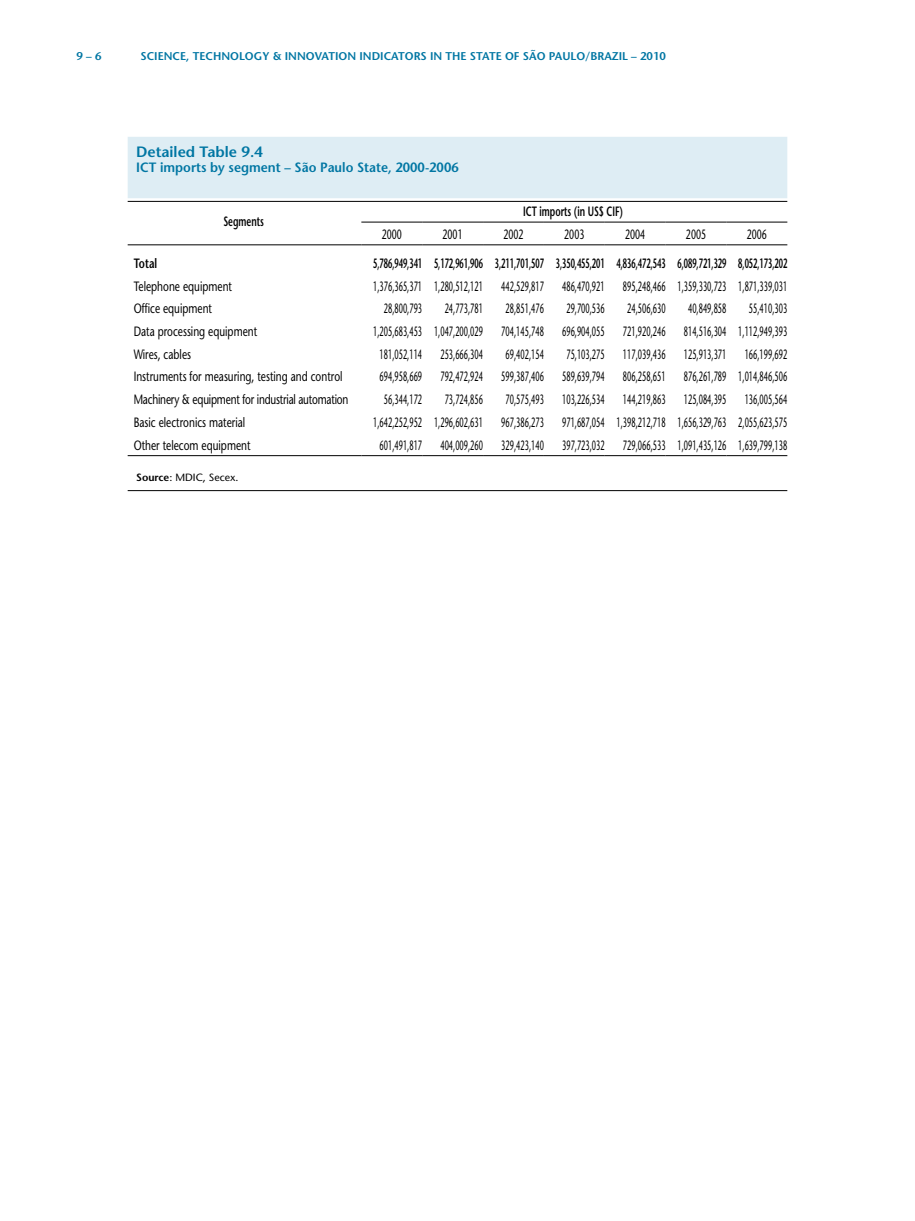
<style>
.page{position:relative;width:915px;height:1221px;background:#fff}
.page>*{position:absolute;margin:0;border:0;box-sizing:border-box;transform-origin:0 0}
.t1{font:600 15px "Stone Sans";color:#0076a3}
.t2{font:13.5px "Stone Sans";color:#000;scale:.55 1}
.t3{font:13.5px "Stone Sans";color:#000;scale:.75 1}
.t4{font:600 13.5px "Stone Sans";color:#000;scale:.55 1}
.t5{font:600 13.5px "Stone Sans";color:#0076a3;scale:.95 1}
.t6{font:13.5px "Stone Sans";letter-spacing:-.02em;color:#000;scale:.75 1}
.t7{font:600 13.5px "Stone Sans";color:#000;scale:.65 1}
.t8{font:13.5px "Stone Sans";color:#000;scale:.65 1}
.t9{font:600 13.5px "Stone Sans";color:#000;scale:.75 1}
.t10{font:600 11.25px "Stone Sans";color:#0076a3}
.t11{font:10.5px "Stone Sans";color:#000}
.s1{font-weight:600}
</style>
<div class="page">
<div style="left:128px;top:137px;width:659px;height:61px;background:#deedf4"></div>
<hr style="left:128px;top:201px;width:659px;height:1px;background:#000">
<hr style="left:128px;top:490px;width:659px;height:1px;background:#000">
<hr style="left:128px;top:244px;width:233px;height:1px;background:#000">
<hr style="left:361px;top:244px;width:61px;height:1px;background:#000">
<hr style="left:422px;top:244px;width:61px;height:1px;background:#000">
<hr style="left:483px;top:244px;width:60px;height:1px;background:#000">
<hr style="left:543px;top:244px;width:61px;height:1px;background:#000">
<hr style="left:604px;top:244px;width:61px;height:1px;background:#000">
<hr style="left:665px;top:244px;width:61px;height:1px;background:#000">
<hr style="left:726px;top:244px;width:61px;height:1px;background:#000">
<hr style="left:361px;top:222px;width:61px;height:1px;background:#000">
<hr style="left:422px;top:222px;width:61px;height:1px;background:#000">
<hr style="left:483px;top:222px;width:60px;height:1px;background:#000">
<hr style="left:543px;top:222px;width:61px;height:1px;background:#000">
<hr style="left:604px;top:222px;width:61px;height:1px;background:#000">
<hr style="left:665px;top:222px;width:61px;height:1px;background:#000">
<hr style="left:726px;top:222px;width:61px;height:1px;background:#000">
<hr style="left:128px;top:455px;width:233px;height:1px;background:#000">
<hr style="left:361px;top:455px;width:61px;height:1px;background:#000">
<hr style="left:422px;top:455px;width:61px;height:1px;background:#000">
<hr style="left:483px;top:455px;width:60px;height:1px;background:#000">
<hr style="left:543px;top:455px;width:61px;height:1px;background:#000">
<hr style="left:604px;top:455px;width:61px;height:1px;background:#000">
<hr style="left:665px;top:455px;width:61px;height:1px;background:#000">
<hr style="left:726px;top:455px;width:61px;height:1px;background:#000">
<p class="t10" style="left:77px;top:49px;width:26px">9 – 6</p>
<p class="t10" style="left:140px;top:49px;width:527px">SCIENCE, TECHNOLOGY &amp; INNOVATION INDICATORS IN THE STATE OF SÃO PAULO/BRAZIL – 2010</p>
<p class="t1" style="left:136px;top:142px;width:128px">DETAILED TABLE 9.4</p>
<p class="t5" style="left:136px;top:158px;width:341px">ICT IMPORTS BY SEGMENT – SÃO PAULO STATE, 2000-2006</p>
<p class="t7" style="left:223px;top:213px;width:64px">SEGMENTS</p>
<p class="t7" style="left:523px;top:203px;width:155px">ICT IMPORTS (IN US$ CIF)</p>
<p class="t8" style="left:381px;top:226px;width:32px">2000</p>
<p class="t8" style="left:442px;top:226px;width:32px">2001</p>
<p class="t8" style="left:503px;top:226px;width:32px">2002</p>
<p class="t8" style="left:564px;top:226px;width:32px">2003</p>
<p class="t8" style="left:625px;top:226px;width:32px">2004</p>
<p class="t8" style="left:685px;top:226px;width:32px">2005</p>
<p class="t8" style="left:746px;top:226px;width:32px">2006</p>
<p class="t9" style="left:134px;top:255px;width:33px">TOTAL</p>
<p class="t4" style="left:373px;top:255px;width:754px">5,786,949,341 5,172,961,906 3,211,701,507 3,350,455,201 4,836,472,543 6,089,721,329 8,052,173,202</p>
<p class="t3" style="left:134px;top:277px;width:133px">Telephone equipment</p>
<p class="t2" style="left:373px;top:277px;width:201px">1,376,365,371 1,280,512,121</p>
<p class="t2" style="left:501px;top:277px;width:79px">442,529,817</p>
<p class="t2" style="left:562px;top:277px;width:79px">486,470,921</p>
<p class="t2" style="left:622px;top:277px;width:300px">895,248,466 1,359,330,723 1,871,339,031</p>
<p class="t3" style="left:134px;top:300px;width:106px">Office equipment</p>
<p class="t2" style="left:383px;top:300px;width:71px">28,800,793</p>
<p class="t2" style="left:444px;top:300px;width:71px">24,773,781</p>
<p class="t2" style="left:505px;top:300px;width:71px">28,851,476</p>
<p class="t2" style="left:566px;top:300px;width:71px">29,700,536</p>
<p class="t2" style="left:627px;top:300px;width:71px">24,506,630</p>
<p class="t2" style="left:687px;top:300px;width:71px">40,849,858</p>
<p class="t2" style="left:748px;top:300px;width:71px">55,410,303</p>
<p class="t3" style="left:134px;top:323px;width:166px">Data processing equipment</p>
<p class="t2" style="left:373px;top:323px;width:201px">1,205,683,453 1,047,200,029</p>
<p class="t2" style="left:501px;top:323px;width:79px">704,145,748</p>
<p class="t2" style="left:562px;top:323px;width:79px">696,904,055</p>
<p class="t2" style="left:622px;top:323px;width:79px">721,920,246</p>
<p class="t2" style="left:683px;top:323px;width:190px">814,516,304 1,112,949,393</p>
<p class="t3" style="left:134px;top:346px;width:78px">Wires, cables</p>
<p class="t2" style="left:379px;top:346px;width:79px">181,052,114</p>
<p class="t2" style="left:440px;top:346px;width:79px">253,666,304</p>
<p class="t2" style="left:505px;top:346px;width:71px">69,402,154</p>
<p class="t2" style="left:566px;top:346px;width:71px">75,103,275</p>
<p class="t2" style="left:622px;top:346px;width:79px">117,039,436</p>
<p class="t2" style="left:683px;top:346px;width:79px">125,913,371</p>
<p class="t2" style="left:744px;top:346px;width:79px">166,199,692</p>
<p class="t3" style="left:134px;top:368px;width:280px">Instruments for measuring, testing and control</p>
<p class="t2" style="left:379px;top:368px;width:79px">694,958,669</p>
<p class="t2" style="left:440px;top:368px;width:79px">792,472,924</p>
<p class="t2" style="left:501px;top:368px;width:79px">599,387,406</p>
<p class="t2" style="left:562px;top:368px;width:79px">589,639,794</p>
<p class="t2" style="left:622px;top:368px;width:79px">806,258,651</p>
<p class="t2" style="left:683px;top:368px;width:190px">876,261,789 1,014,846,506</p>
<p class="t6" style="left:134px;top:391px;width:288px">Machinery &amp; equipment for industrial automation</p>
<p class="t2" style="left:383px;top:391px;width:71px">56,344,172</p>
<p class="t2" style="left:444px;top:391px;width:71px">73,724,856</p>
<p class="t2" style="left:505px;top:391px;width:71px">70,575,493</p>
<p class="t2" style="left:562px;top:391px;width:79px">103,226,534</p>
<p class="t2" style="left:622px;top:391px;width:79px">144,219,863</p>
<p class="t2" style="left:683px;top:391px;width:79px">125,084,395</p>
<p class="t2" style="left:744px;top:391px;width:79px">136,005,564</p>
<p class="t3" style="left:134px;top:414px;width:150px">Basic electronics material</p>
<p class="t2" style="left:373px;top:414px;width:201px">1,642,252,952 1,296,602,631</p>
<p class="t2" style="left:501px;top:414px;width:79px">967,386,273</p>
<p class="t2" style="left:562px;top:414px;width:411px">971,687,054 1,398,212,718 1,656,329,763 2,055,623,575</p>
<p class="t3" style="left:134px;top:436px;width:157px">Other telecom equipment</p>
<p class="t2" style="left:379px;top:436px;width:79px">601,491,817</p>
<p class="t2" style="left:440px;top:436px;width:79px">404,009,260</p>
<p class="t2" style="left:501px;top:436px;width:79px">329,423,140</p>
<p class="t2" style="left:562px;top:436px;width:79px">397,723,032</p>
<p class="t2" style="left:622px;top:436px;width:300px">729,066,533 1,091,435,126 1,639,799,138</p>
<p class="t11" style="left:136px;top:471px;width:104px"><span class="s1">SOURCE</span>: MDIC, Secex.</p>
</div>
